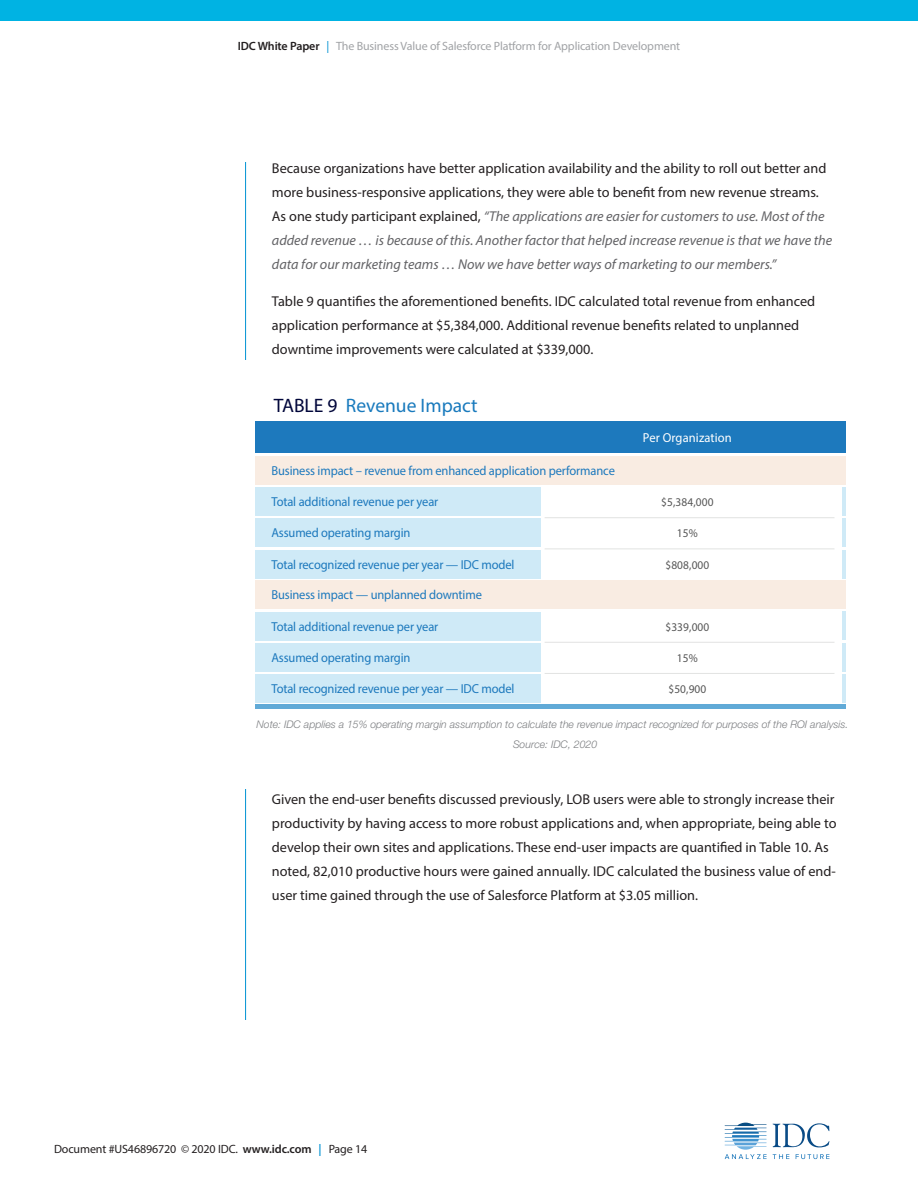
<style>
.page{position:relative;width:918px;height:1188px;background:#fff}
.page>*{position:absolute;margin:0;border:0;box-sizing:border-box;transform-origin:0 0}
.Figure_Title{font:19.5px "Myriad Pro";color:#197abd}
.body{font:14.25px/24px "Myriad Pro";color:#231f20}
.body-2{font:italic 14.25px/24px "Myriad Pro";color:#636366}
.t1{font:13.05px "Myriad Pro";letter-spacing:-.01em;color:#1d79bd;scale:.96 1}
.t2{font:13.05px "Myriad Pro";letter-spacing:.01em;color:#fff;scale:.96 1}
.t3{font:12px "Myriad Pro";letter-spacing:-.01em;color:#a1a3a6}
.t4{font:12px "Myriad Pro";letter-spacing:-.01em;color:#231f20}
.t5{font:11.85px "Myriad Pro";letter-spacing:.01em;color:#565656;scale:.96 1}
.t6{font:italic 300 10.5px "Helvetica Neue";color:#7c7e81}
.s1{font-weight:600;color:#231f20}
.s2{color:#0092d3}
.s3{font-style:normal;color:#231f20}
.s4{color:#00063a}
.s5{font-weight:600}
.s6{font-weight:600;color:#0092d3}
</style>
<div class="page">
<hr style="left:245px;top:162px;width:1px;height:911px;background:#0092d3">
<div style="left:0;top:0;width:918px;height:21px;background:#00b3e3"></div>
<svg style="left:773px;top:1123px;width:57px;height:24px"></svg>
<svg style="left:773px;top:1154px;width:16px;height:5px"></svg>
<svg style="left:796px;top:1154px;width:33px;height:5px"></svg>
<svg style="left:725px;top:1123px;width:42px;height:36px"></svg>
<div style="left:233px;top:360px;width:31px;height:429px;background:#fff"></div>
<div style="left:255px;top:421px;width:591px;height:32px;background:#1d79bd"></div>
<div style="left:255px;top:704px;width:591px;height:5px;background:#61aad7"></div>
<div style="left:255px;top:674px;width:285px;height:28px;background:#cfeaf7"></div>
<div style="left:255px;top:487px;width:285px;height:28px;background:#cfeaf7"></div>
<div style="left:255px;top:456px;width:591px;height:28px;background:#f9ece2"></div>
<hr style="left:545px;top:673px;width:289px;height:1px;background:#e2e3e2">
<hr style="left:842px;top:674px;width:3px;height:28px;background:#cfeaf7">
<hr style="left:842px;top:487px;width:3px;height:28px;background:#cfeaf7">
<div style="left:255px;top:519px;width:285px;height:28px;background:#cfeaf7"></div>
<hr style="left:545px;top:517px;width:289px;height:1px;background:#e2e3e2">
<hr style="left:842px;top:519px;width:3px;height:28px;background:#cfeaf7">
<div style="left:255px;top:550px;width:285px;height:28px;background:#cfeaf7"></div>
<hr style="left:545px;top:548px;width:289px;height:1px;background:#e2e3e2">
<hr style="left:842px;top:550px;width:3px;height:28px;background:#cfeaf7">
<div style="left:255px;top:581px;width:591px;height:28px;background:#f9ece2"></div>
<div style="left:255px;top:612px;width:285px;height:28px;background:#cfeaf7"></div>
<hr style="left:842px;top:611px;width:3px;height:28px;background:#cfeaf7">
<div style="left:255px;top:644px;width:285px;height:28px;background:#cfeaf7"></div>
<hr style="left:545px;top:642px;width:289px;height:1px;background:#e2e3e2">
<hr style="left:842px;top:644px;width:3px;height:28px;background:#cfeaf7">
<div style="left:237px;top:1020px;width:36px;height:75px;background:#fff"></div>
<p class="t3" style="left:238px;top:39px;width:444px"><span class="s1">IDC White Paper</span> <span class="s2">|</span> The Business Value of Salesforce Platform for Application Development</p>
<p class="body-2" style="left:272px;top:156px;width:562px"><span class="s3">Because organizations have better application availability and the ability to roll out better and more business-responsive applications, they were able to benefit from new revenue streams.<br>As one study participant explained,</span> “The applications are easier for customers to use. Most of the added revenue … is because of this. Another factor that helped increase revenue is that we have the data for our marketing teams … Now we have better ways of marketing to our members.”</p>
<p class="body" style="left:272px;top:289px;width:545px">Table 9 quantifies the aforementioned benefits. IDC calculated total revenue from enhanced application performance at $5,384,000. Additional revenue benefits related to unplanned downtime improvements were calculated at $339,000.</p>
<p class="Figure_Title" style="left:274px;top:394px;width:205px"><span class="s4">TABLE 9</span> Revenue Impact</p>
<p class="t1" style="left:271px;top:463px;width:359px">Business impact – revenue from enhanced application performance</p>
<p class="t1" style="left:271px;top:494px;width:175px">Total additional revenue per year</p>
<p class="t2" style="left:643px;top:429px;width:94px">Per Organization</p>
<p class="t5" style="left:661px;top:495px;width:56px">$5,384,000</p>
<p class="t1" style="left:271px;top:524px;width:146px">Assumed operating margin</p>
<p class="t5" style="left:677px;top:525px;width:23px">15%</p>
<p class="t1" style="left:271px;top:557px;width:255px">Total recognized revenue per year — IDC model</p>
<p class="t5" style="left:665px;top:558px;width:47px">$808,000</p>
<p class="t1" style="left:271px;top:587px;width:221px">Business impact — unplanned downtime</p>
<p class="t1" style="left:271px;top:619px;width:175px">Total additional revenue per year</p>
<p class="t5" style="left:665px;top:620px;width:47px">$339,000</p>
<p class="t1" style="left:271px;top:650px;width:146px">Assumed operating margin</p>
<p class="t5" style="left:677px;top:651px;width:23px">15%</p>
<p class="t1" style="left:271px;top:681px;width:255px">Total recognized revenue per year — IDC model</p>
<p class="t5" style="left:668px;top:682px;width:41px">$50,900</p>
<p class="t6" style="left:256px;top:718px;width:594px">Note: IDC applies a 15% operating margin assumption to calculate the revenue impact recognized for purposes of the ROI analysis.</p>
<p class="t6" style="left:513px;top:738px;width:86px">Source: IDC, 2020</p>
<p class="body" style="left:272px;top:787px;width:566px">Given the end-user benefits discussed previously, LOB users were able to strongly increase their productivity by having access to more robust applications and, when appropriate, being able to develop their own sites and applications. These end-user impacts are quantified in Table 10. As noted, 82,010 productive hours were gained annually. IDC calculated the business value of end&shy;user time gained through the use of Salesforce Platform at $3.05 million.</p>
<p class="t4" style="left:54px;top:1141px;width:315px">Document #US46896720 © 2020 IDC. <span class="s5">www.idc.com</span> <span class="s6">|</span> Page 14</p>
</div>
